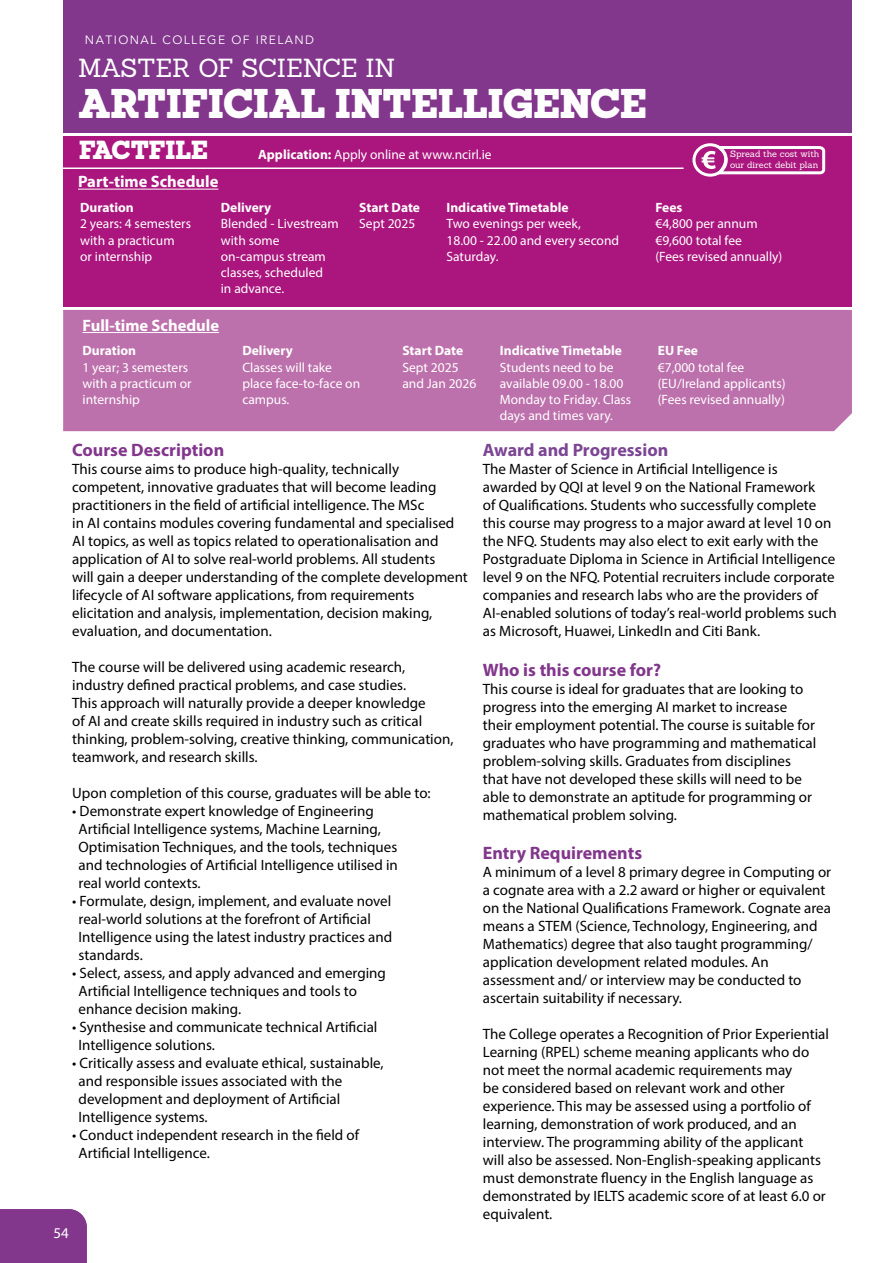
<style>
.page{position:relative;width:893px;height:1263px;background:#fff}
.page>*{position:absolute;margin:0;border:0;box-sizing:border-box;transform-origin:0 0}
.t1{font:900 40.5px "Sanchez";letter-spacing:-.005em;color:#fff}
.t2{font:25.5px "Sanchez";letter-spacing:-.01em;color:#fff}
.t3{font:900 25.5px "Sanchez";color:#fff}
.t4{font:700 18px "Myriad Pro";color:#82368c}
.t5{font:700 18px "Myriad Pro";color:#7b4594}
.t6{font:700 16.5px "Myriad Pro";color:#fff}
.t7{font:15px/18px "Myriad Pro";color:#000}
.t8{font:15px "Myriad Pro";color:#fff}
.t9{font:13.5px/16.2px "Myriad Pro";color:#fff}
.t10{font:700 13.5px "Myriad Pro";color:#fff}
.t11{font:12px "Avenir";letter-spacing:.12em;color:#fff}
.t12{font:9px/10.8px "Sanchez";letter-spacing:-.005em;color:#fff}
.s1{font-weight:700}
</style>
<div class="page">
<div style="left:63px;top:0;width:789px;height:132px;background:#82368c"></div>
<div style="left:0;top:1209px;width:87px;height:54px;background:#82368c"></div>
<div style="left:63px;top:310px;width:789px;height:121px;background:#bd71ac"></div>
<div style="left:63px;top:136px;width:789px;height:170px;background:#aa167d"></div>
<div style="left:692px;top:143px;width:36px;height:34px;border:3px solid #fff;border-radius:50%"></div>
<svg style="left:702px;top:143px;width:124px;height:33px"></svg>
<hr style="left:78px;top:189px;width:140px;height:1px;background:#fff">
<hr style="left:83px;top:332px;width:136px;height:1px;background:#fff">
<hr style="left:48px;top:167px;width:636px;height:2px;background:#fff">
<p class="t11" style="left:85px;top:31px;width:231px">NATIONAL COLLEGE OF IRELAND</p>
<h2 class="t2" style="left:78px;top:52px;width:319px">MASTER OF SCIENCE IN</h2>
<h1 class="t1" style="left:78px;top:74px;width:570px">ARTIFICIAL INTELLIGENCE</h1>
<h2 class="t3" style="left:79px;top:131px;width:130px">FACTFILE</h2>
<p class="t6" style="left:78px;top:171px;width:142px">Part-time Schedule</p>
<p class="t9" style="left:258px;top:147px;width:235px"><span class="s1">Application:</span> Apply online at www.ncirl.ie</p>
<p class="t10" style="left:80px;top:199px;width:55px">Duration</p>
<p class="t9" style="left:80px;top:216px;width:112px">2 years: 4 semesters with a practicum<br>or internship</p>
<p class="t10" style="left:221px;top:199px;width:52px">Delivery</p>
<p class="t9" style="left:221px;top:216px;width:119px">Blended - Livestream with some on-campus stream classes, scheduled<br>in advance.</p>
<p class="t10" style="left:359px;top:199px;width:62px">Start Date</p>
<p class="t9" style="left:359px;top:216px;width:58px">Sept 2025</p>
<p class="t10" style="left:446px;top:199px;width:124px">Indicative Timetable</p>
<p class="t9" style="left:446px;top:216px;width:174px">Two evenings per week,<br>18.00 - 22.00 and every second<br>Saturday.</p>
<p class="t12" style="left:730px;top:148px;width:91px">Spread the cost with our direct debit plan</p>
<p class="t10" style="left:655px;top:199px;width:28px">Fees</p>
<p class="t9" style="left:655px;top:216px;width:129px">€4,800 per annum €9,600 total fee<br>(Fees revised annually)</p>
<p class="t6" style="left:83px;top:315px;width:138px">Full-time Schedule</p>
<p class="t10" style="left:83px;top:342px;width:55px">Duration</p>
<p class="t9" style="left:83px;top:359px;width:111px">1 year; 3 semesters with a practicum or internship</p>
<p class="t10" style="left:242px;top:342px;width:52px">Delivery</p>
<p class="t9" style="left:242px;top:359px;width:119px">Classes will take place face-to-face on campus.</p>
<p class="t10" style="left:402px;top:342px;width:62px">Start Date</p>
<p class="t9" style="left:402px;top:359px;width:76px">Sept 2025 and Jan 2026</p>
<p class="t10" style="left:500px;top:342px;width:124px">Indicative Timetable</p>
<p class="t9" style="left:500px;top:359px;width:133px">Students need to be available 09.00 - 18.00<br>Monday to Friday. Class days and times vary.</p>
<p class="t10" style="left:658px;top:342px;width:42px">EU Fee</p>
<p class="t9" style="left:658px;top:359px;width:129px">€7,000 total fee (EU/Ireland applicants) (Fees revised annually)</p>
<p class="t4" style="left:72px;top:438px;width:154px">Course Description</p>
<p class="t7" style="left:72px;top:460px;width:397px">This course aims to produce high-quality, technically competent, innovative graduates that will become leading practitioners in the field of artificial intelligence. The MSc<br>in AI contains modules covering fundamental and specialised AI topics, as well as topics related to operationalisation and application of AI to solve real-world problems. All students<br>will gain a deeper understanding of the complete development lifecycle of AI software applications, from requirements elicitation and analysis, implementation, decision making, evaluation, and documentation.</p>
<p class="t7" style="left:72px;top:658px;width:383px">The course will be delivered using academic research, industry defined practical problems, and case studies.<br>This approach will naturally provide a deeper knowledge<br>of AI and create skills required in industry such as critical thinking, problem-solving, creative thinking, communication, teamwork, and research skills.</p>
<p class="t7" style="left:72px;top:784px;width:360px">Upon completion of this course, graduates will be able to:</p>
<p class="t7" style="left:79px;top:802px;width:321px;text-indent:-6px">• Demonstrate expert knowledge of Engineering Artificial Intelligence systems, Machine Learning, Optimisation Techniques, and the tools, techniques and technologies of Artificial Intelligence utilised in real world contexts.</p>
<p class="t7" style="left:79px;top:892px;width:315px;text-indent:-6px">• Formulate, design, implement, and evaluate novel real-world solutions at the forefront of Artificial Intelligence using the latest industry practices and standards.</p>
<p class="t7" style="left:79px;top:964px;width:309px;text-indent:-6px">• Select, assess, and apply advanced and emerging<br>Artificial Intelligence techniques and tools to enhance decision making.</p>
<p class="t7" style="left:79px;top:1018px;width:300px;text-indent:-6px">• Synthesise and communicate technical Artificial<br>Intelligence solutions.</p>
<p class="t7" style="left:79px;top:1054px;width:307px;text-indent:-6px">• Critically assess and evaluate ethical, sustainable, and responsible issues associated with the development and deployment of Artificial Intelligence systems.</p>
<p class="t7" style="left:79px;top:1126px;width:282px;text-indent:-6px">• Conduct independent research in the field of<br>Artificial Intelligence.</p>
<p class="t8" style="left:53px;top:1224px;width:17px">04 65 4</p>
<p class="t5" style="left:483px;top:438px;width:187px">Award and Progression</p>
<p class="t7" style="left:483px;top:460px;width:356px">The Master of Science in Artificial Intelligence is<br>awarded by QQI at level 9 on the National Framework<br>of Qualifications. Students who successfully complete this course may progress to a major award at level 10 on the NFQ. Students may also elect to exit early with the Postgraduate Diploma in Science in Artificial Intelligence level 9 on the NFQ. Potential recruiters include corporate companies and research labs who are the providers of AI-enabled solutions of today’s real-world problems such as Microsoft, Huawei, LinkedIn and Citi Bank.</p>
<p class="t4" style="left:483px;top:658px;width:180px">Who is this course for?</p>
<p class="t7" style="left:483px;top:679px;width:335px">This course is ideal for graduates that are looking to progress into the emerging AI market to increase their employment potential. The course is suitable for graduates who have programming and mathematical problem-solving skills. Graduates from disciplines that have not developed these skills will need to be able to demonstrate an aptitude for programming or mathematical problem solving.</p>
<p class="t4" style="left:483px;top:841px;width:161px">Entry Requirements</p>
<p class="t7" style="left:483px;top:863px;width:350px">A minimum of a level 8 primary degree in Computing or a cognate area with a 2.2 award or higher or equivalent on the National Qualifications Framework. Cognate area means a STEM (Science, Technology, Engineering, and Mathematics) degree that also taught programming/ application development related modules. An assessment and/ or interview may be conducted to ascertain suitability if necessary.</p>
<p class="t7" style="left:483px;top:1025px;width:348px">The College operates a Recognition of Prior Experiential Learning (RPEL) scheme meaning applicants who do not meet the normal academic requirements may<br>be considered based on relevant work and other experience. This may be assessed using a portfolio of learning, demonstration of work produced, and an interview. The programming ability of the applicant<br>will also be assessed. Non-English-speaking applicants must demonstrate fluency in the English language as demonstrated by IELTS academic score of at least 6.0 or equivalent.</p>
</div>
